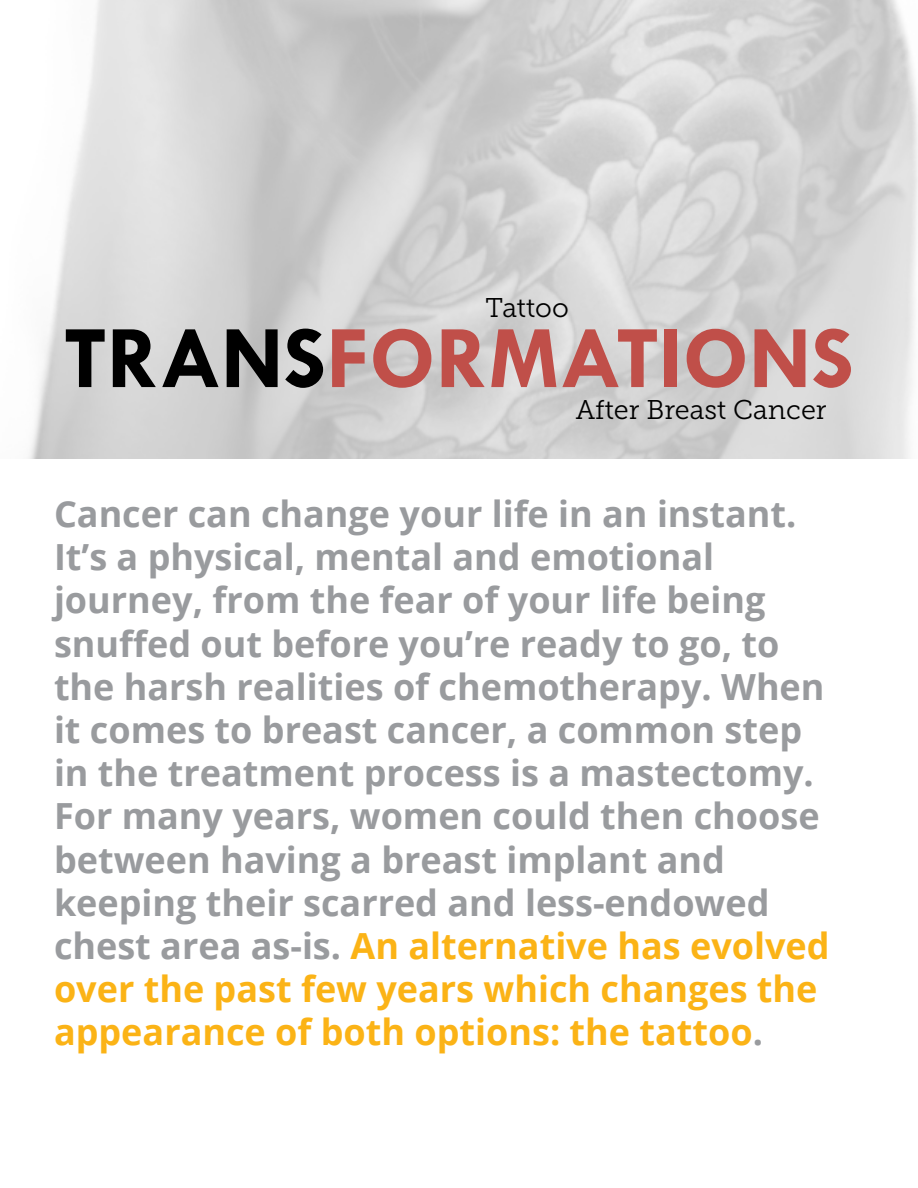
<style>
.page{position:relative;width:918px;height:1188px;background:#fff}
.page>*{position:absolute;margin:0;border:0;box-sizing:border-box;transform-origin:0 0}
.t1{font:700 90px "Tw Cen";color:#c04f49}
.t2{font:700 36px/43.2px "Open Sans";color:#999b9e}
.t3{font:27px "Museo Slab 300";color:#000}
.s1{color:#000}
.s2{color:#fbb316}
</style>
<div class="page">
<p class="t3" style="left:486px;top:293px;width:85px">Tattoo</p>
<h1 class="t1" style="left:64px;top:305px;width:792px"><span class="s1">TRANS</span>FORMATIONS</h1>
<p class="t3" style="left:576px;top:394px;width:252px">After Breast Cancer</p>
<p class="t2" style="left:54px;top:491px;width:777px">Cancer can change your life in an instant.<br>It’s a physical, mental and emotional journey, from the fear of your life being snuffed out before you’re ready to go, to the harsh realities of chemotherapy. When it comes to breast cancer, a common step in the treatment process is a mastectomy.<br>For many years, women could then choose between having a breast implant and keeping their scarred and less-endowed chest area as-is. <span class="s2">An alternative has evolved over the past few years which changes the appearance of both options: the tattoo</span>.</p>
</div>
